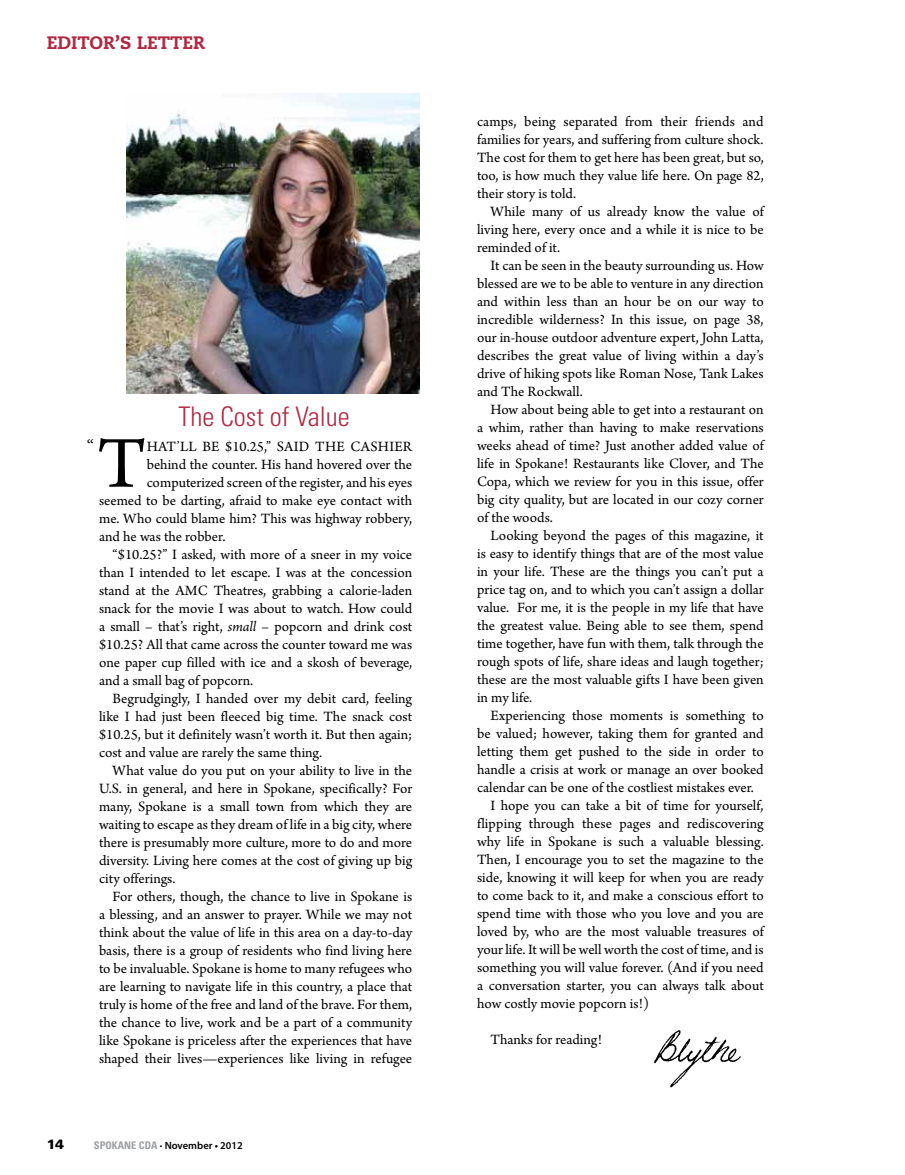
<style>
.page{position:relative;width:905px;height:1175px;background:#fff}
.page>*{position:absolute;margin:0;border:0;box-sizing:border-box;transform-origin:0 0}
.t1{font:76.95px "Arno Pro";color:#000}
.t2{font:300 condensed 27px "Univers";color:#b02842}
.t3{font:800 18px "Caecilia";color:#b02842}
.t4{font:18px "Minion Pro";color:#000}
.t5{font:15px/18px "Arno Pro";color:#000;text-align:justify}
.t6{font:900 13.5px "Univers";color:#000}
.t7{font:600 10.5px "Myriad Pro";color:#000}
.s1{font-style:italic}
.s2{font-family:"Univers";font-weight:700;font-stretch:condensed;color:#9d9fa2}
.s3{font-weight:300}
</style>
<div class="page">
<img style="left:654px;top:1030px;width:87px;height:58px">
<img style="left:126px;top:93px;width:294px;height:301px">
<p class="t3" style="left:47px;top:31px;width:159px">EDITOR’S LETTER</p>
<h2 class="t2" style="left:178px;top:400px;width:173px">The Cost of Value</h2>
<p class="t4" style="left:87px;top:434px;width:9px">“</p>
<h1 class="t1" style="left:97px;top:419px;width:51px">T</h1>
<p class="t5" style="left:147px;top:438px;width:267px">hat ’ll be $10.25,” said the cashier</p>
<p class="t5" style="left:147px;top:456px;width:267px">behind the counter. His hand hovered over the</p>
<p class="t5" style="left:147px;top:474px;width:267px">computerized screen of the register, and his eyes</p>
<p class="t5" style="left:99px;top:492px;width:314px">seemed to be darting, afraid to make eye contact with</p>
<p class="t5" style="left:99px;top:510px;width:314px">me. Who could blame him? This was highway robbery,</p>
<p class="t5" style="left:99px;top:528px;width:128px">and he was the robber.</p>
<p class="t5" style="left:113px;top:546px;width:301px">“$10.25?” I asked, with more of a sneer in my voice</p>
<p class="t5" style="left:99px;top:564px;width:314px">than I intended to let escape. I was at the concession</p>
<p class="t5" style="left:99px;top:582px;width:314px">stand at the AMC Theatres, grabbing a calorie-laden</p>
<p class="t5" style="left:99px;top:600px;width:314px">snack for the movie I was about to watch. How could</p>
<p class="t5" style="left:99px;top:618px;width:314px">a small – that’s right, <span class="s1">small</span> – popcorn and drink cost</p>
<p class="t5" style="left:99px;top:636px;width:314px">$10.25? All that came across the counter toward me was</p>
<p class="t5" style="left:99px;top:654px;width:314px">one paper cup filled with ice and a skosh of beverage,</p>
<p class="t5" style="left:99px;top:672px;width:156px">and a small bag of popcorn.</p>
<p class="t5" style="left:113px;top:690px;width:301px">Begrudgingly, I handed over my debit card, feeling</p>
<p class="t5" style="left:99px;top:708px;width:314px">like I had just been fleeced big time. The snack cost</p>
<p class="t5" style="left:99px;top:726px;width:314px">$10.25, but it definitely wasn’t worth it. But then again;</p>
<p class="t5" style="left:99px;top:744px;width:225px">cost and value are rarely the same thing.</p>
<p class="t5" style="left:113px;top:762px;width:301px">What value do you put on your ability to live in the</p>
<p class="t5" style="left:99px;top:780px;width:314px">U.S. in general, and here in Spokane, specifically? For</p>
<p class="t5" style="left:99px;top:798px;width:314px">many, Spokane is a small town from which they are</p>
<p class="t5" style="left:99px;top:816px;width:314px">waiting to escape as they dream of life in a big city, where</p>
<p class="t5" style="left:99px;top:834px;width:314px">there is presumably more culture, more to do and more</p>
<p class="t5" style="left:99px;top:852px;width:315px">diversity. Living here comes at the cost of giving up big</p>
<p class="t5" style="left:99px;top:870px;width:78px">city offerings.</p>
<p class="t5" style="left:113px;top:888px;width:301px">For others, though, the chance to live in Spokane is</p>
<p class="t5" style="left:99px;top:906px;width:314px">a blessing, and an answer to prayer. While we may not</p>
<p class="t5" style="left:99px;top:924px;width:314px">think about the value of life in this area on a day-to-day</p>
<p class="t5" style="left:99px;top:942px;width:315px">basis, there is a group of residents who find living here</p>
<p class="t5" style="left:99px;top:960px;width:314px">to be invaluable. Spokane is home to many refugees who</p>
<p class="t5" style="left:99px;top:978px;width:314px">are learning to navigate life in this country, a place that</p>
<p class="t5" style="left:99px;top:996px;width:315px">truly is home of the free and land of the brave. For them,</p>
<p class="t5" style="left:99px;top:1014px;width:314px">the chance to live, work and be a part of a community</p>
<p class="t5" style="left:99px;top:1032px;width:314px">like Spokane is priceless after the experiences that have</p>
<p class="t5" style="left:99px;top:1050px;width:314px">shaped their lives—experiences like living in refugee</p>
<p class="t6" style="left:47px;top:1136px;width:19px">14</p>
<p class="t7" style="left:94px;top:1139px;width:150px"><span class="s2">SPOKANE CDA</span> <span class="s3">•</span> November • 2012</p>
<p class="t5" style="left:477px;top:113px;width:288px">camps, being separated from their friends and families for years, and suffering from culture shock.<br>The cost for them to get here has been great, but so, too, is how much they value life here. On page 82, their story is told.</p>
<p class="t5" style="left:477px;top:203px;width:288px;text-indent:14px">While many of us already know the value of living here, every once and a while it is nice to be reminded of it.</p>
<p class="t5" style="left:477px;top:257px;width:288px;text-indent:14px">It can be seen in the beauty surrounding us. How blessed are we to be able to venture in any direction and within less than an hour be on our way to incredible wilderness? In this issue, on page 38, our in-house outdoor adventure expert, John Latta, describes the great value of living within a day’s drive of hiking spots like Roman Nose, Tank Lakes and The Rockwall.</p>
<p class="t5" style="left:477px;top:401px;width:288px;text-indent:14px">How about being able to get into a restaurant on a whim, rather than having to make reservations weeks ahead of time? Just another added value of life in Spokane! Restaurants like Clover, and The Copa, which we review for you in this issue, offer big city quality, but are located in our cozy corner of the woods.</p>
<p class="t5" style="left:477px;top:527px;width:288px;text-indent:14px">Looking beyond the pages of this magazine, it is easy to identify things that are of the most value in your life. These are the things you can’t put a price tag on, and to which you can’t assign a dollar value. For me, it is the people in my life that have the greatest value. Being able to see them, spend time together, have fun with them, talk through the rough spots of life, share ideas and laugh together; these are the most valuable gifts I have been given in my life.</p>
<p class="t5" style="left:490px;top:707px;width:274px">Experiencing those moments is something to</p>
<p class="t5" style="left:477px;top:725px;width:288px">be valued; however, taking them for granted and</p>
<p class="t5" style="left:477px;top:743px;width:288px">letting them get pushed to the side in order to</p>
<p class="t5" style="left:477px;top:761px;width:288px">handle a crisis at work or manage an over booked</p>
<p class="t5" style="left:477px;top:779px;width:278px">calendar can be one of the costliest mistakes ever.</p>
<p class="t5" style="left:490px;top:797px;width:274px">I hope you can take a bit of time for yourself,</p>
<p class="t5" style="left:477px;top:815px;width:288px">flipping through these pages and rediscovering</p>
<p class="t5" style="left:477px;top:833px;width:288px">why life in Spokane is such a valuable blessing.</p>
<p class="t5" style="left:477px;top:851px;width:288px">Then, I encourage you to set the magazine to the</p>
<p class="t5" style="left:477px;top:869px;width:288px">side, knowing it will keep for when you are ready</p>
<p class="t5" style="left:477px;top:887px;width:288px">to come back to it, and make a conscious effort to</p>
<p class="t5" style="left:477px;top:905px;width:288px">spend time with those who you love and you are</p>
<p class="t5" style="left:477px;top:923px;width:288px">loved by, who are the most valuable treasures of</p>
<p class="t5" style="left:477px;top:941px;width:288px">your life. It will be well worth the cost of time, and is</p>
<p class="t5" style="left:477px;top:959px;width:288px">something you will value forever. (And if you need</p>
<p class="t5" style="left:477px;top:977px;width:288px">a conversation starter, you can always talk about</p>
<p class="t5" style="left:477px;top:995px;width:173px">how costly movie popcorn is!)</p>
<p class="t5" style="left:490px;top:1031px;width:113px">Thanks for reading!</p>
</div>
